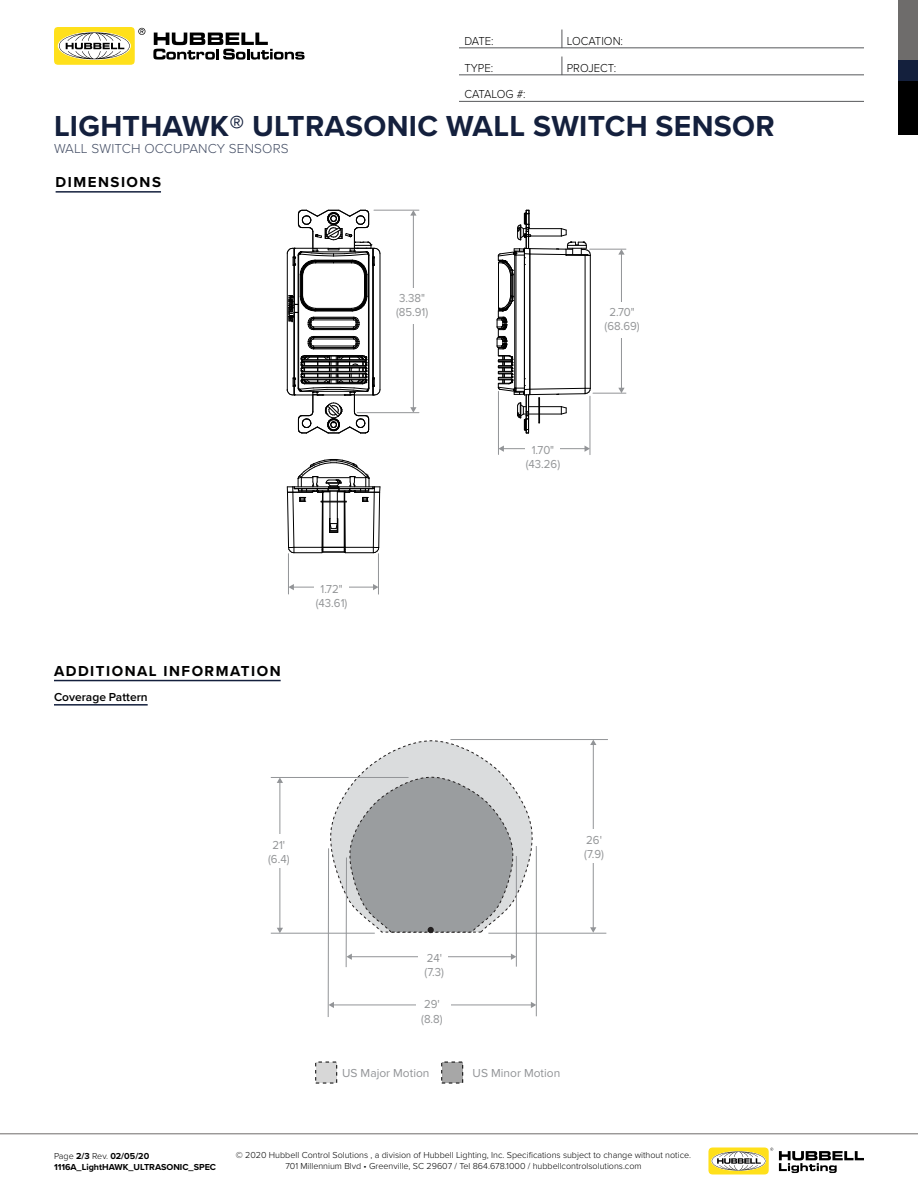
<style>
.page{position:relative;width:918px;height:1188px;background:#fff}
.page>*{position:absolute;margin:0;border:0;box-sizing:border-box;transform-origin:0 0}
.t1{font:700 30px "Proxima Nova";letter-spacing:.01em;color:#14203d}
.t2{font:700 15px "Proxima Nova";letter-spacing:.1em;color:#000}
.t3{font:300 13.5px "Proxima Nova";letter-spacing:.01em;color:#434d64}
.t4{font:12px/14.4px "Proxima Nova";color:#939597;scale:.95 1}
.t5{font:300 12px "Proxima Nova";color:#000;scale:.95 1}
.t6{font:12px "Proxima Nova";color:#929497}
.t7{font:600 12px "Proxima Nova";color:#000}
.t8{font:300 12px "Proxima Nova";letter-spacing:-.02em;color:#000;scale:.95 1}
.t9{font:300 9px/10.8px "Proxima Nova";color:#000;text-align:center}
.t10{font:700 9px/10.8px "Proxima Nova";color:#000}
.s1{font-family:"Proxima Nova Extrabld";font-weight:400}
.s2{font-weight:300}
</style>
<div class="page">
<hr style="left:0;top:1134px;width:918px;height:1px;background:#6f6c6b">
<svg style="left:779px;top:1151px;width:85px;height:22px"></svg>
<div style="left:708px;top:1147px;width:61px;height:27px;background:#ffe01b;border-radius:5px"></div>
<svg style="left:711px;top:1151px;width:55px;height:20px"></svg>
<svg style="left:712px;top:1148px;width:61px;height:22px"></svg>
<div style="left:898px;top:81px;width:20px;height:54px;background:#000"></div>
<div style="left:898px;top:0;width:20px;height:61px;background:#6e6c6b"></div>
<div style="left:898px;top:61px;width:20px;height:20px;background:#14203d"></div>
<svg style="left:153px;top:33px;width:152px;height:27px"></svg>
<svg style="left:54px;top:27px;width:91px;height:38px"></svg>
<hr style="left:459px;top:48px;width:405px;height:1px;background:#57585b">
<svg style="left:562px;top:30px;width:1px;height:18px"></svg>
<hr style="left:459px;top:75px;width:405px;height:1px;background:#57585b">
<hr style="left:459px;top:101px;width:405px;height:1px;background:#57585b">
<svg style="left:562px;top:57px;width:1px;height:18px"></svg>
<hr style="left:56px;top:191px;width:105px;height:2px;background:#14203d">
<hr style="left:54px;top:704px;width:94px;height:2px;background:#14203d">
<svg style="left:330px;top:740px;width:203px;height:193px"></svg>
<div style="left:442px;top:1062px;width:21px;height:21px;background:#a7a7a7"></div>
<div style="left:316px;top:1062px;width:21px;height:21px;background:#d7d7d7"></div>
<hr style="left:488px;top:933px;width:118px;height:1px;background:#929497">
<hr style="left:450px;top:739px;width:158px;height:1px;background:#929497">
<hr style="left:593px;top:744px;width:1px;height:184px;background:#929497">
<svg style="left:590px;top:740px;width:6px;height:5px"></svg>
<svg style="left:590px;top:927px;width:6px;height:6px"></svg>
<hr style="left:271px;top:933px;width:104px;height:1px;background:#929497">
<hr style="left:271px;top:777px;width:138px;height:1px;background:#929497">
<hr style="left:280px;top:782px;width:1px;height:147px;background:#929497">
<svg style="left:277px;top:778px;width:6px;height:5px"></svg>
<svg style="left:277px;top:928px;width:6px;height:5px"></svg>
<hr style="left:346px;top:858px;width:1px;height:109px;background:#929497">
<hr style="left:516px;top:856px;width:1px;height:111px;background:#929497">
<hr style="left:351px;top:956px;width:161px;height:1px;background:#929497">
<svg style="left:511px;top:954px;width:5px;height:6px"></svg>
<svg style="left:346px;top:954px;width:6px;height:6px"></svg>
<hr style="left:328px;top:848px;width:1px;height:169px;background:#929497">
<hr style="left:536px;top:846px;width:1px;height:170px;background:#929497">
<hr style="left:333px;top:1005px;width:199px;height:1px;background:#929497">
<svg style="left:531px;top:1002px;width:5px;height:6px"></svg>
<svg style="left:329px;top:1002px;width:5px;height:6px"></svg>
<div style="left:578px;top:830px;width:49px;height:33px;background:#fff"></div>
<div style="left:263px;top:834px;width:49px;height:34px;background:#fff"></div>
<div style="left:418px;top:948px;width:30px;height:33px;background:#fff"></div>
<div style="left:416px;top:994px;width:35px;height:34px;background:#fff"></div>
<hr style="left:54px;top:680px;width:227px;height:1px;background:#14203d">
<hr style="left:314px;top:347px;width:39px;height:1px;background:#000">
<hr style="left:314px;top:346px;width:40px;height:1px;background:#000">
<hr style="left:314px;top:339px;width:40px;height:1px;background:#000">
<hr style="left:380px;top:254px;width:1px;height:136px;background:#000">
<hr style="left:287px;top:254px;width:1px;height:136px;background:#000">
<hr style="left:314px;top:337px;width:40px;height:1px;background:#000">
<hr style="left:313px;top:336px;width:41px;height:1px;background:#000">
<hr style="left:294px;top:313px;width:1px;height:66px;background:#000">
<hr style="left:373px;top:264px;width:1px;height:115px;background:#000">
<hr style="left:368px;top:255px;width:1px;height:133px;background:#000">
<hr style="left:369px;top:255px;width:1px;height:133px;background:#000">
<hr style="left:298px;top:255px;width:1px;height:133px;background:#000">
<hr style="left:313px;top:349px;width:41px;height:1px;background:#000">
<hr style="left:314px;top:348px;width:40px;height:1px;background:#000">
<svg style="left:353px;top:336px;width:7px;height:13px"></svg>
<svg style="left:308px;top:336px;width:7px;height:13px"></svg>
<svg style="left:287px;top:355px;width:94px;height:79px"></svg>
<svg style="left:287px;top:210px;width:94px;height:120px"></svg>
<svg style="left:497px;top:210px;width:94px;height:224px"></svg>
<svg style="left:287px;top:459px;width:93px;height:94px"></svg>
<hr style="left:374px;top:210px;width:45px;height:1px;background:#929497">
<hr style="left:413px;top:215px;width:1px;height:193px;background:#929497">
<svg style="left:410px;top:210px;width:7px;height:6px"></svg>
<svg style="left:410px;top:407px;width:7px;height:5px"></svg>
<hr style="left:357px;top:412px;width:62px;height:1px;background:#929497">
<hr style="left:590px;top:249px;width:36px;height:1px;background:#929497">
<hr style="left:621px;top:254px;width:1px;height:135px;background:#929497">
<svg style="left:618px;top:249px;width:7px;height:6px"></svg>
<svg style="left:618px;top:388px;width:7px;height:5px"></svg>
<hr style="left:593px;top:393px;width:33px;height:1px;background:#929497">
<hr style="left:498px;top:391px;width:1px;height:63px;background:#929497">
<hr style="left:590px;top:396px;width:1px;height:59px;background:#929497">
<hr style="left:503px;top:448px;width:82px;height:1px;background:#929497">
<svg style="left:499px;top:446px;width:5px;height:6px"></svg>
<svg style="left:585px;top:446px;width:5px;height:6px"></svg>
<hr style="left:288px;top:554px;width:1px;height:40px;background:#929497">
<hr style="left:378px;top:554px;width:1px;height:40px;background:#929497">
<hr style="left:293px;top:587px;width:81px;height:1px;background:#929497">
<svg style="left:289px;top:584px;width:5px;height:6px"></svg>
<svg style="left:373px;top:584px;width:5px;height:6px"></svg>
<div style="left:526px;top:439px;width:34px;height:21px;background:#fff"></div>
<div style="left:315px;top:578px;width:34px;height:21px;background:#fff"></div>
<div style="left:395px;top:288px;width:34px;height:35px;background:#fff"></div>
<div style="left:605px;top:302px;width:34px;height:35px;background:#fff"></div>
<h3 class="t5" style="left:464px;top:36px;width:32px">DATE:</h3>
<h3 class="t5" style="left:567px;top:36px;width:61px">LOCATION:</h3>
<h3 class="t5" style="left:464px;top:63px;width:32px">TYPE:</h3>
<h3 class="t5" style="left:567px;top:63px;width:54px">PROJECT:</h3>
<h3 class="t8" style="left:464px;top:89px;width:66px">CATALOG #:</h3>
<h1 class="t1" style="left:54px;top:113px;width:722px">LIGHTHAWK<span class="s1">®</span> ULTRASONIC WALL SWITCH SENSOR</h1>
<h3 class="t3" style="left:54px;top:143px;width:236px">WALL SWITCH OCCUPANCY SENSORS</h3>
<h2 class="t2" style="left:56px;top:176px;width:107px">DIMENSIONS</h2>
<h3 class="t4" style="left:396px;top:291px;width:35px">3.38" (85.91)</h3>
<h2 class="t2" style="left:54px;top:664px;width:228px">ADDITIONAL INFORMATION</h2>
<h3 class="t7" style="left:54px;top:692px;width:95px">Coverage Pattern</h3>
<h3 class="t4" style="left:316px;top:582px;width:35px;text-align:center">1.72" (43.61)</h3>
<h3 class="t4" style="left:605px;top:305px;width:38px;text-align:center">2.70" (68.69)</h3>
<h3 class="t4" style="left:526px;top:444px;width:38px;text-align:center">1.70" (43.26)</h3>
<h3 class="t4" style="left:268px;top:838px;width:24px;text-align:center">21' (6.4)</h3>
<h3 class="t4" style="left:584px;top:833px;width:22px">26' (7.9)</h3>
<h3 class="t4" style="left:425px;top:952px;width:22px">24' (7.3)</h3>
<h3 class="t4" style="left:421px;top:998px;width:24px">29' (8.8)</h3>
<h3 class="t6" style="left:342px;top:1068px;width:89px">US Major Motion</h3>
<h3 class="t6" style="left:473px;top:1068px;width:89px">US Minor Motion</h3>
<p class="t10" style="left:54px;top:1151px;width:164px"><span class="s2">Page</span> 2/3 <span class="s2">Rev.</span> 02/05/20<br>1116A_LightHAWK_ULTRASONIC_SPEC</p>
<p class="t9" style="left:236px;top:1151px;width:457px">© 2020 Hubbell Control Solutions , a division of Hubbell Lighting, Inc. Specifications subject to change without notice.<br>701 Millennium Blvd • Greenville, SC 29607 / Tel 864.678.1000 / hubbellcontrolsolutions.com</p>
</div>
